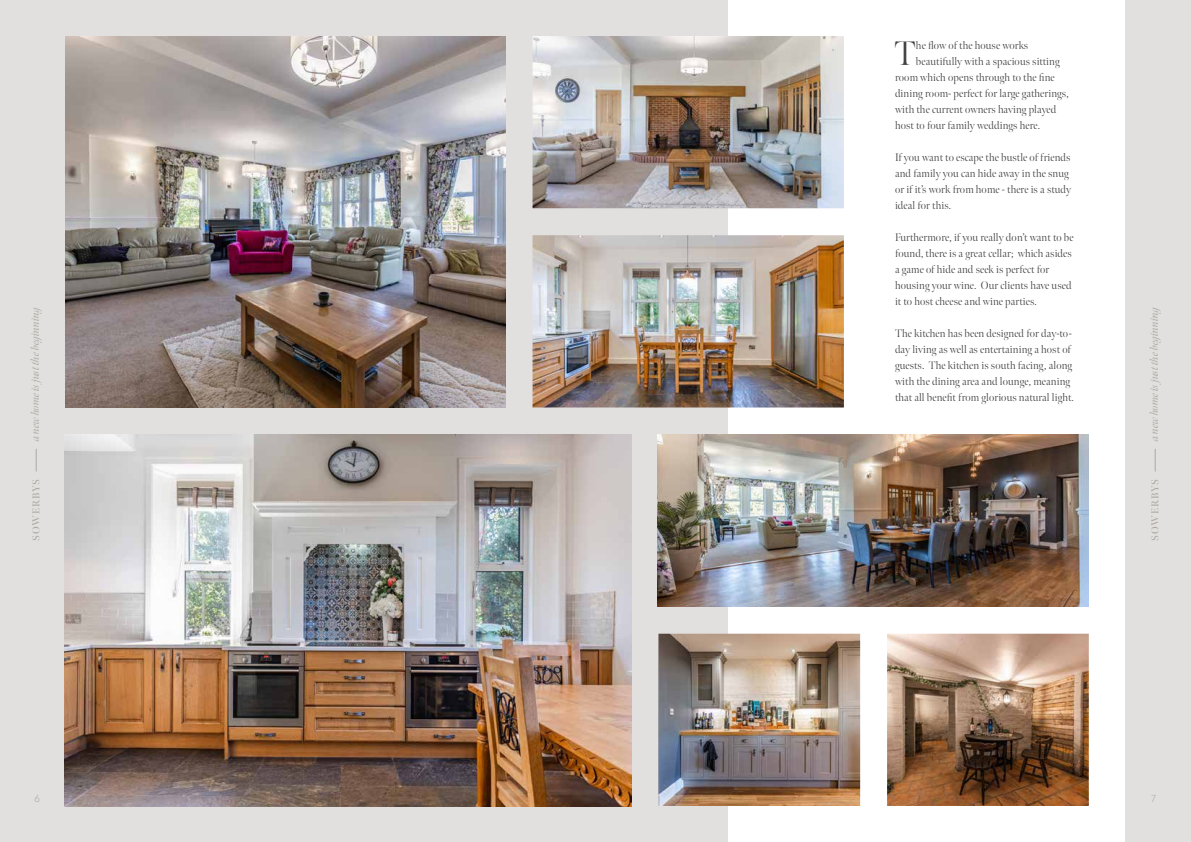
<style>
.page{position:relative;width:1191px;height:842px;background:#fff}
.page>*{position:absolute;margin:0;border:0;box-sizing:border-box;transform-origin:0 0}
.t1{font:300 34px "Meno Banner";color:#434141}
.t2{font:300 11px/16px "Meno Banner";letter-spacing:.01em;color:#434141}
.t3{font:italic 11px "Meno Banner";letter-spacing:-.01em;color:#ada8a0}
.t4{font:600 10px "Meno Banner";letter-spacing:.08em;color:#ada8a0}
.t5{font:300 10px "Quasimoda";color:#ada8a0}
</style>
<div class="page">
<div style="left:0;top:0;width:595px;height:842px;background:#e2e0df"></div>
<div style="left:595px;top:0;width:596px;height:842px;background:#e2e0df"></div>
<svg style="left:36px;top:449px;width:1px;height:22px"></svg>
<svg style="left:1155px;top:449px;width:1px;height:22px"></svg>
<div style="left:728px;top:0;width:396px;height:842px;background:#fff"></div>
<img style="left:65px;top:434px;width:566px;height:372px">
<img style="left:532px;top:36px;width:312px;height:172px">
<img style="left:532px;top:235px;width:312px;height:172px">
<img style="left:66px;top:36px;width:439px;height:372px">
<img style="left:658px;top:434px;width:430px;height:173px">
<img style="left:887px;top:634px;width:201px;height:172px">
<img style="left:658px;top:634px;width:202px;height:172px">
<h1 class="t1" style="left:894px;top:33px;width:23px">T</h1>
<p class="t2" style="left:916px;top:38px;width:114px">he flow of the house works</p>
<p class="t2" style="left:916px;top:54px;width:145px">beautifully with a spacious sitting</p>
<p class="t2" style="left:895px;top:70px;width:161px">room which opens through to the fine</p>
<p class="t2" style="left:895px;top:86px;width:175px">dining room- perfect for large gatherings,</p>
<p class="t2" style="left:895px;top:102px;width:163px">with the current owners having played</p>
<p class="t2" style="left:895px;top:118px;width:147px">host to four family weddings here.</p>
<p class="t2" style="left:895px;top:150px;width:178px">If you want to escape the bustle of friends and family you can hide away in the snug or if it’s work from home - there is a study ideal for this.</p>
<p class="t2" style="left:895px;top:230px;width:180px">Furthermore, if you really don’t want to be found, there is a great cellar; which asides a game of hide and seek is perfect for housing your wine. Our clients have used it to host cheese and wine parties.</p>
<p class="t2" style="left:895px;top:326px;width:180px">The kitchen has been designed for day-to&shy;day living as well as entertaining a host of guests. The kitchen is south facing, along with the dining area and lounge, meaning that all benefit from glorious natural light.</p>
<p class="t3" style="left:29px;top:441px;width:138px;rotate:-90deg">a new home is just the beginning</p>
<p class="t3" style="left:1147px;top:441px;width:138px;rotate:-90deg">a new home is just the beginning</p>
<p class="t4" style="left:30px;top:541px;width:63px;rotate:-90deg">SOWERBYS</p>
<p class="t4" style="left:1149px;top:541px;width:63px;rotate:-90deg">SOWERBYS</p>
<p class="t5" style="left:35px;top:791px;width:7px">6</p>
<p class="t5" style="left:1151px;top:791px;width:6px">7</p>
</div>
